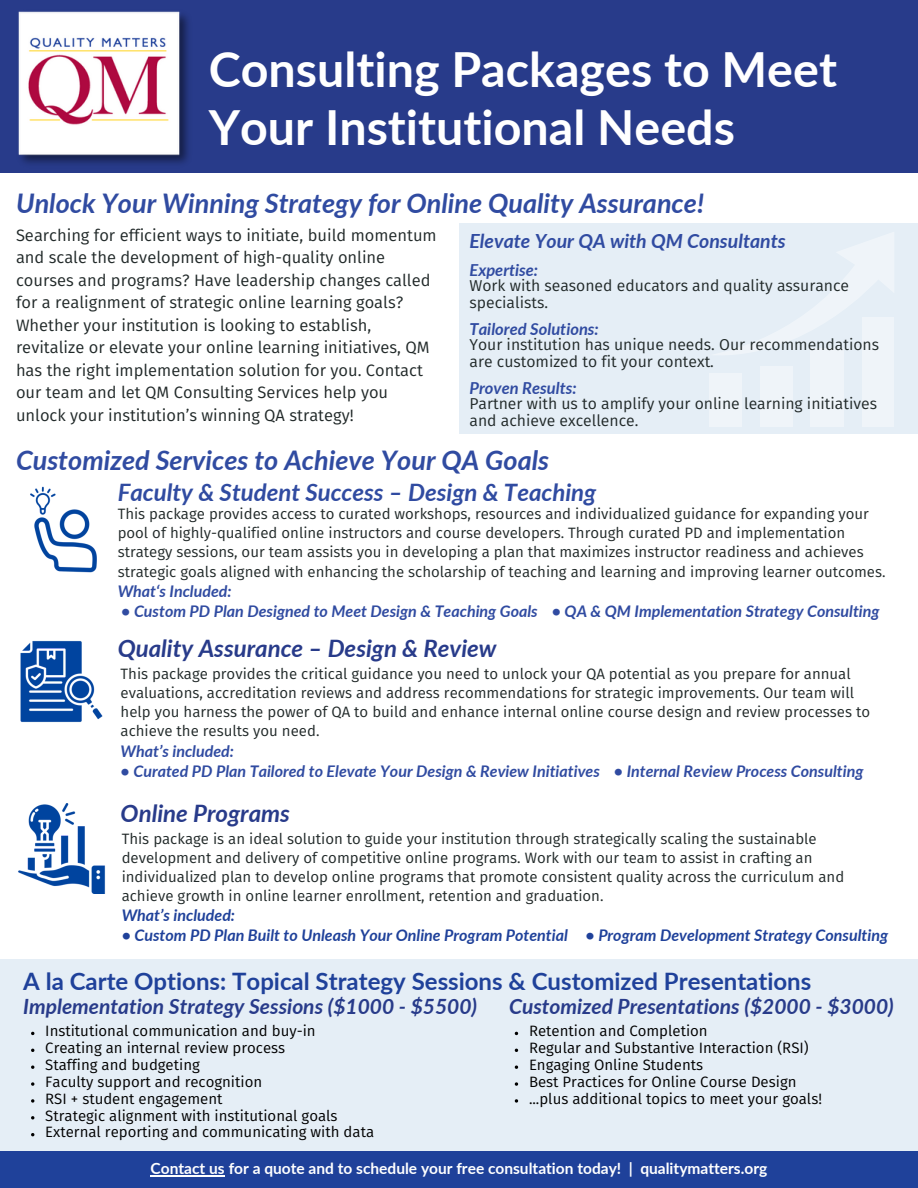
<style>
.page{position:relative;width:918px;height:1188px;background:#fff}
.page>*{position:absolute;margin:0;border:0;box-sizing:border-box;transform-origin:0 0}
.t1{font:700 48.45px/57.9px "Lato";color:#fff}
.t2{font:italic 700 27px "Lato";color:#304ba1}
.t3{font:700 24px "Lato";color:#1f419a}
.t4{font:italic 700 24px "Lato";color:#283b8a}
.t5{font:italic 700 24px "Lato";color:#304ba1}
.t6{font:italic 700 21px "Lato";color:#283b8a}
.t7{font:italic 700 19.5px "Lato";color:#304ba1}
.t8{font:16.5px/22.5px "Fira Sans";color:#212929}
.t9{font:italic 700 16.5px "Lato";color:#304ba1}
.t10{font:italic 700 16.05px "Lato";color:#304ba1}
.t11{font:italic 700 16.05px "Lato";color:#1f419a}
.t12{font:15.75px/17px "Fira Sans";color:#212929}
.t13{font:700 15.45px "Lato";color:#fff}
.t14{font:15px/19.2px "Fira Sans";color:#212929}
.t15{font:15px "Fira Sans";color:#000}
</style>
<div class="page">
<div style="left:0;top:0;width:918px;height:173px;background:#283b8a"></div>
<div style="left:0;top:960px;width:918px;height:228px;background:#e5eef6"></div>
<div style="left:0;top:1151px;width:918px;height:37px;background:#1f419a"></div>
<img style="left:18px;top:11px;width:171px;height:153px">
<div style="left:459px;top:223px;width:459px;height:211px;background:#e5eef6"></div>
<div style="left:709px;top:373px;width:33px;height:53px;background:#eff4f9"></div>
<div style="left:760px;top:366px;width:33px;height:60px;background:#eff4f9"></div>
<div style="left:810px;top:348px;width:34px;height:78px;background:#eff4f9"></div>
<div style="left:862px;top:317px;width:32px;height:109px;background:#eff4f9"></div>
<hr style="left:151px;top:1175px;width:74px;height:1px;background:#fff">
<svg style="left:515px;top:1065px;width:3px;height:4px"></svg>
<svg style="left:515px;top:1082px;width:3px;height:4px"></svg>
<svg style="left:515px;top:1099px;width:3px;height:4px"></svg>
<svg style="left:31px;top:1065px;width:3px;height:4px"></svg>
<svg style="left:31px;top:1082px;width:3px;height:4px"></svg>
<svg style="left:31px;top:1099px;width:3px;height:4px"></svg>
<img style="left:30px;top:486px;width:67px;height:87px">
<img style="left:20px;top:640px;width:83px;height:83px">
<img style="left:18px;top:803px;width:88px;height:90px">
<h2 class="t1" style="left:209px;top:40px;width:630px">Consulting Packages to Meet<br>Your Institutional Needs</h2>
<h4 class="t2" style="left:16px;top:186px;width:690px">Unlock Your Winning Strategy for Online Quality Assurance!</h4>
<p class="t8" style="left:16px;top:225px;width:422px">Searching for efficient ways to initiate, build momentum and scale the development of high-quality online courses and programs? Have leadership changes called for a realignment of strategic online learning goals?<br>Whether your institution is looking to establish, revitalize or elevate your online learning initiatives, QM has the right implementation solution for you. Contact our team and let QM Consulting Services help you unlock your institution’s winning QA strategy!</p>
<p class="t7" style="left:470px;top:229px;width:318px">Elevate Your QA with QM Consultants</p>
<p class="t9" style="left:470px;top:259px;width:70px">Expertise:</p>
<p class="t12" style="left:470px;top:278px;width:381px">Work with seasoned educators and quality assurance specialists.</p>
<p class="t9" style="left:470px;top:318px;width:131px">Tailored Solutions:</p>
<p class="t12" style="left:470px;top:337px;width:411px">Your institution has unique needs. Our recommendations are customized to fit your context.</p>
<p class="t9" style="left:470px;top:377px;width:109px">Proven Results:</p>
<p class="t12" style="left:470px;top:396px;width:409px">Partner with us to amplify your online learning initiatives and achieve excellence.</p>
<h4 class="t2" style="left:16px;top:444px;width:535px">Customized Services to Achieve Your QA Goals</h4>
<p class="t5" style="left:118px;top:478px;width:480px">Faculty &amp; Student Success – Design &amp; Teaching</p>
<h4 class="t14" style="left:118px;top:505px;width:769px">This package provides access to curated workshops, resources and individualized guidance for expanding your pool of highly-qualified online instructors and course developers. Through curated PD and implementation strategy sessions, our team assists you in developing a plan that maximizes instructor readiness and achieves strategic goals aligned with enhancing the scholarship of teaching and learning and improving learner outcomes.</h4>
<p class="t10" style="left:118px;top:581px;width:116px">What‘s Included:</p>
<p class="t10" style="left:121px;top:601px;width:760px">• Custom PD Plan Designed to Meet Design &amp; Teaching Goals • QA &amp; QM Implementation Strategy Consulting</p>
<p class="t4" style="left:118px;top:634px;width:380px">Quality Assurance – Design &amp; Review</p>
<p class="t14" style="left:121px;top:665px;width:751px">This package provides the critical guidance you need to unlock your QA potential as you prepare for annual evaluations, accreditation reviews and address recommendations for strategic improvements. Our team will help you harness the power of QA to build and enhance internal online course design and review processes to achieve the results you need.</p>
<p class="t10" style="left:121px;top:741px;width:115px">What’s included:</p>
<p class="t10" style="left:121px;top:761px;width:744px">• Curated PD Plan Tailored to Elevate Your Design &amp; Review Initiatives • Internal Review Process Consulting</p>
<p class="t4" style="left:121px;top:798px;width:171px">Online Programs</p>
<p class="t14" style="left:122px;top:830px;width:724px">This package is an ideal solution to guide your institution through strategically scaling the sustainable development and delivery of competitive online programs. Work with our team to assist in crafting an individualized plan to develop online programs that promote consistent quality across the curriculum and achieve growth in online learner enrollment, retention and graduation.</p>
<h3 class="t11" style="left:122px;top:905px;width:115px">What’s included:</h3>
<p class="t11" style="left:122px;top:926px;width:768px">• Custom PD Plan Built to Unleash Your Online Program Potential • Program Development Strategy Consulting</p>
<p class="t3" style="left:23px;top:966px;width:790px">A la Carte Options: Topical Strategy Sessions &amp; Customized Presentations</p>
<p class="t6" style="left:23px;top:993px;width:455px">Implementation Strategy Sessions ($1000 - $5500)</p>
<h2 class="t6" style="left:509px;top:993px;width:386px">Customized Presentations ($2000 - $3000)</h2>
<p class="t15" style="left:45px;top:1024px;width:272px">Institutional communication and buy-in</p>
<p class="t15" style="left:45px;top:1041px;width:241px">Creating an internal review process</p>
<h3 class="t15" style="left:45px;top:1058px;width:156px">Staffing and budgeting</h3>
<p class="t15" style="left:45px;top:1075px;width:218px">Faculty support and recognition</p>
<p class="t15" style="left:45px;top:1092px;width:179px">RSI + student engagement</p>
<p class="t15" style="left:45px;top:1109px;width:294px">Strategic alignment with institutional goals</p>
<h3 class="t15" style="left:45px;top:1126px;width:330px">External reporting and communicating with data</h3>
<p class="t15" style="left:529px;top:1024px;width:180px">Retention and Completion</p>
<p class="t15" style="left:529px;top:1041px;width:281px">Regular and Substantive Interaction (RSI)</p>
<h3 class="t15" style="left:529px;top:1058px;width:176px">Engaging Online Students</h3>
<p class="t15" style="left:529px;top:1075px;width:269px">Best Practices for Online Course Design</p>
<p class="t15" style="left:529px;top:1092px;width:294px">...plus additional topics to meet your goals!</p>
<p class="t13" style="left:151px;top:1159px;width:618px">Contact us for a quote and to schedule your free consultation today! | qualitymatters.org</p>
</div>
